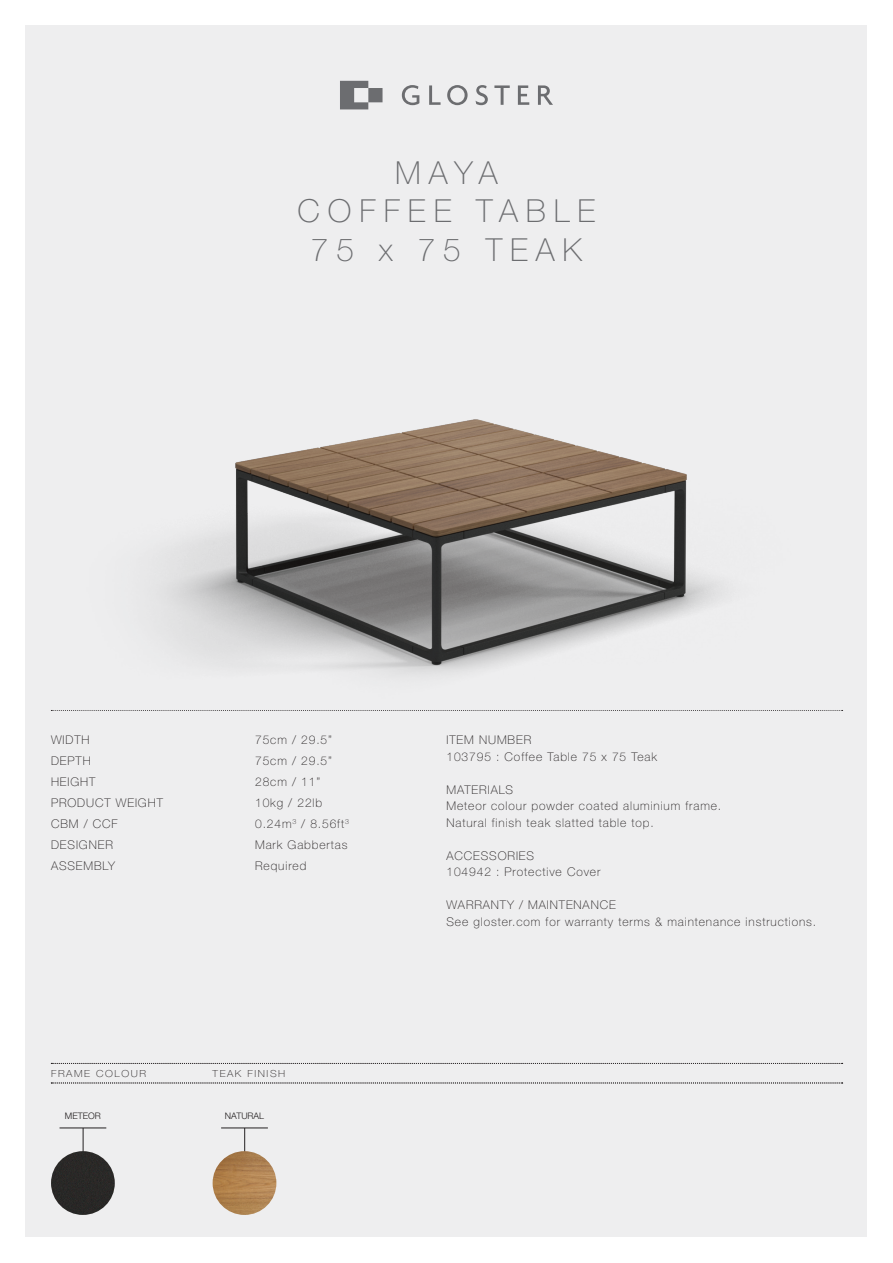
<style>
.page{position:relative;width:893px;height:1263px;background:#fff}
.page>*{position:absolute;margin:0;border:0;box-sizing:border-box;transform-origin:0 0}
.t1{font:100 31.8px "Helvetica Neue LT Pro";letter-spacing:.25em;color:#6c6d70}
.t2{font:100 12px "Helvetica Neue LT Pro";letter-spacing:.075em;color:#231f20}
.t3{font:100 9.75px "Helvetica Neue LT Pro";letter-spacing:.15em;color:#231f20;scale:1.08 1}
.t4{font:300 9px "Helvetica Neue LT Pro";color:#231f20}
</style>
<div class="page">
<div style="left:26px;top:26px;width:841px;height:1211px;background:#eeeeef"></div>
<svg style="left:340px;top:81px;width:213px;height:28px"></svg>
<img style="left:156px;top:419px;width:566px;height:256px">
<svg style="left:51px;top:710px;width:792px;height:1px"></svg>
<svg style="left:51px;top:1083px;width:792px;height:1px"></svg>
<svg style="left:51px;top:1063px;width:792px;height:1px"></svg>
<hr style="left:60px;top:1128px;width:46px;height:1px;background:#231f20">
<svg style="left:83px;top:1128px;width:1px;height:23px"></svg>
<div style="left:51px;top:1151px;width:64px;height:64px;background:#292827;border-radius:32px"></div>
<hr style="left:221px;top:1128px;width:47px;height:1px;background:#231f20">
<svg style="left:244px;top:1128px;width:1px;height:23px"></svg>
<img style="left:213px;top:1151px;width:63px;height:64px;border-radius:32px">
<p class="t1" style="left:395px;top:154px;width:104px">MAYA</p>
<p class="t1" style="left:298px;top:192px;width:299px">COFFEE TABLE</p>
<p class="t1" style="left:311px;top:230px;width:273px">75 x 75 TEAK</p>
<p class="t2" style="left:51px;top:733px;width:40px">WIDTH</p>
<p class="t2" style="left:51px;top:754px;width:41px">DEPTH</p>
<p class="t2" style="left:51px;top:775px;width:46px">HEIGHT</p>
<p class="t2" style="left:51px;top:796px;width:113px">PRODUCT WEIGHT</p>
<p class="t2" style="left:51px;top:817px;width:68px">CBM / CCF</p>
<p class="t2" style="left:51px;top:838px;width:63px">DESIGNER</p>
<p class="t2" style="left:51px;top:859px;width:66px">ASSEMBLY</p>
<p class="t2" style="left:255px;top:733px;width:78px">75cm / 29.5”</p>
<p class="t2" style="left:255px;top:754px;width:78px">75cm / 29.5”</p>
<p class="t2" style="left:255px;top:775px;width:67px">28cm / 11”</p>
<p class="t2" style="left:255px;top:796px;width:69px">10kg / 22lb</p>
<p class="t2" style="left:255px;top:817px;width:95px">0.24m<sup>3</sup> / 8.56ft<sup>3</sup></p>
<p class="t2" style="left:255px;top:838px;width:94px">Mark Gabbertas</p>
<p class="t2" style="left:255px;top:859px;width:53px">Required</p>
<p class="t3" style="left:51px;top:1067px;width:90px">FRAME COLOUR</p>
<p class="t4" style="left:65px;top:1111px;width:37px">METEOR</p>
<p class="t3" style="left:213px;top:1067px;width:69px">TEAK FINISH</p>
<p class="t4" style="left:225px;top:1111px;width:41px">NATURAL</p>
<p class="t2" style="left:446px;top:733px;width:86px">ITEM NUMBER</p>
<p class="t2" style="left:446px;top:749px;width:212px">103795 : Coffee Table 75 x 75 Teak</p>
<p class="t2" style="left:446px;top:782px;width:68px">MATERIALS</p>
<p class="t2" style="left:446px;top:799px;width:276px">Meteor colour powder coated aluminium frame.</p>
<p class="t2" style="left:446px;top:815px;width:209px">Natural finish teak slatted table top.</p>
<p class="t2" style="left:446px;top:848px;width:89px">ACCESSORIES</p>
<p class="t2" style="left:446px;top:865px;width:155px">104942 : Protective Cover</p>
<p class="t2" style="left:446px;top:898px;width:171px">WARRANTY / MAINTENANCE</p>
<p class="t2" style="left:446px;top:914px;width:371px">See gloster.com for warranty terms &amp; maintenance instructions.</p>
</div>
